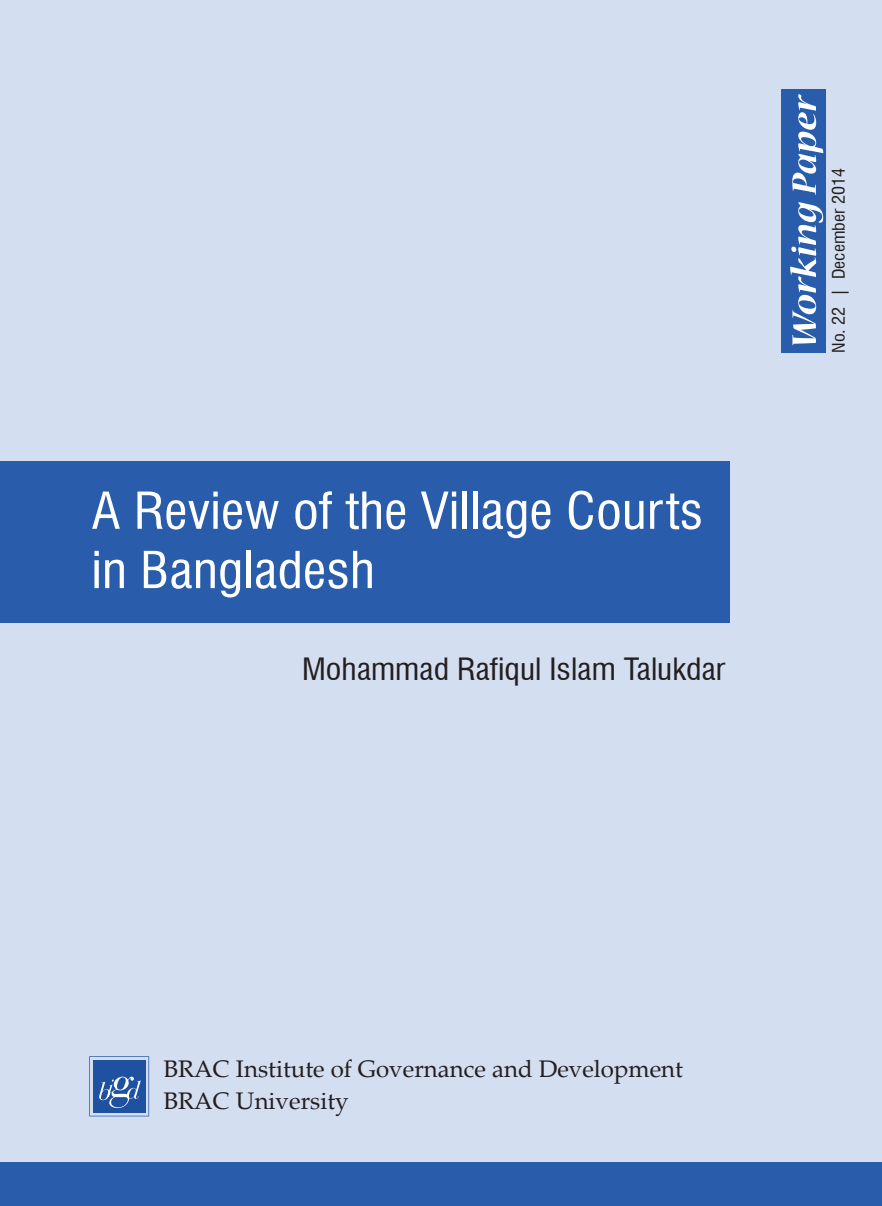
<style>
.page{position:relative;width:882px;height:1206px;background:#fff}
.page>*{position:absolute;margin:0;border:0;box-sizing:border-box;transform-origin:0 0}
.t1{font:condensed 49.5px/59.2px "Swiss 721 BT";color:#fff;scale:1.08 1}
.t2{font:condensed 30px "Swiss 721 BT";color:#231f20;scale:1.08 1}
.t3{font:24px/31.5px "Palatino";color:#231f20}
.t4{font:condensed 16.95px "Swiss 721 BT";color:#231f20;scale:1.07 1}
</style>
<div class="page">
<div style="left:0;top:0;width:880px;height:1205px;background:#d4def1"></div>
<div style="left:0;top:1161px;width:880px;height:44px;background:#295caa"></div>
<div style="left:780px;top:90px;width:45px;height:263px;background:#295caa"></div>
<svg style="left:792px;top:94px;width:30px;height:101px"></svg>
<svg style="left:790px;top:202px;width:32px;height:143px"></svg>
<div style="left:0;top:461px;width:729px;height:161px;background:#295caa"></div>
<svg style="left:89px;top:1056px;width:60px;height:59px"></svg>
<p class="t1" style="left:91px;top:481px;width:567px">A Review of the Village Courts in Bangladesh</p>
<p class="t2" style="left:302px;top:650px;width:393px">Mohammad Rafiqul Islam Talukdar</p>
<p class="t4" style="left:828px;top:353px;width:174px;rotate:-90deg">No. 22 | December 2014</p>
<p class="t3" style="left:163px;top:1053px;width:520px">BRAC Institute of Governance and Development<br>BRAC University</p>
</div>
